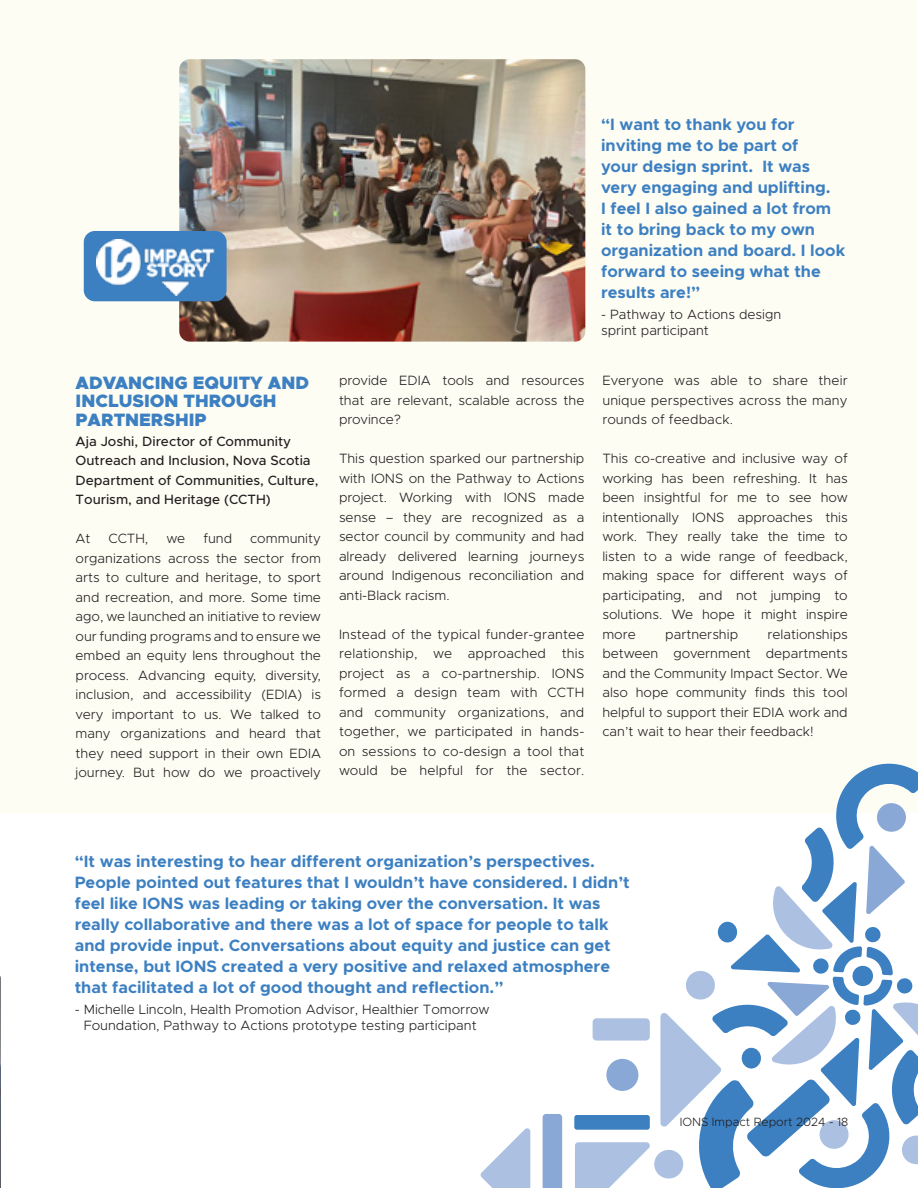
<style>
.page{position:relative;width:918px;height:1188px;background:#fff}
.page>*{position:absolute;margin:0;border:0;box-sizing:border-box;transform-origin:0 0}
.t1{font:900 18px/18.8px "Metropolis";color:#3d80c1}
.t2{font:700 16.5px/21px "Metropolis";color:#3d80c1}
.t3{font:300 13.5px/19.5px "Metropolis";color:#231f20;text-align:justify}
.t4{font:500 13.5px/19.5px "Metropolis";color:#231f20}
.t5{font:300 12px "Metropolis";color:#231f20}
</style>
<div class="page">
<div style="left:0;top:0;width:918px;height:812px;background:#fefdf4"></div>
<img style="left:179px;top:59px;width:406px;height:283px">
<div style="left:84px;top:231px;width:143px;height:70px;background:#3d80c1;border-radius:11px"></div>
<img style="left:96px;top:239px;width:133px;height:56px">
<div style="left:480px;top:759px;width:438px;height:429px;background:#fff"></div>
<svg style="left:480px;top:1128px;width:50px;height:60px"></svg>
<svg style="left:575px;top:759px;width:343px;height:429px"></svg>
<div style="left:574px;top:1115px;width:76px;height:15px;background:#3d80c1;border-radius:3px"></div>
<div style="left:593px;top:1018px;width:57px;height:23px;background:#acc0e2;border-radius:4px"></div>
<div style="left:606px;top:1059px;width:32px;height:32px;background:#89a8d6;border-radius:50%"></div>
<svg style="left:543px;top:1114px;width:19px;height:74px"></svg>
<img style="left:0;top:976px;width:1px;height:212px">
<p class="t1" style="left:76px;top:373px;width:235px">ADVANCING EQUITY AND<br>INCLUSION THROUGH<br>PARTNERSHIP</p>
<p class="t4" style="left:76px;top:432px;width:244px">Aja Joshi, Director of Community Outreach and Inclusion, Nova Scotia Department of Communities, Culture, Tourism, and Heritage (CCTH)</p>
<p class="t3" style="left:76px;top:529px;width:16px">At</p>
<p class="t3" style="left:109px;top:529px;width:41px">CCTH,</p>
<p class="t3" style="left:167px;top:529px;width:20px">we</p>
<p class="t3" style="left:203px;top:529px;width:30px">fund</p>
<p class="t3" style="left:76px;top:529px;width:247px;text-indent:175px">community organizations across the sector from arts to culture and heritage, to sport and recreation, and more. Some time ago, we launched an initiative to review our funding programs and to ensure we embed an equity lens throughout the process. Advancing equity, diversity, inclusion, and accessibility (EDIA) is very important to us. We talked to many organizations and heard that they need support in their own EDIA journey. But how do we proactively</p>
<p class="t3" style="left:339px;top:371px;width:247px">provide EDIA tools and resources that are relevant, scalable across the province?</p>
<p class="t3" style="left:339px;top:449px;width:247px">This question sparked our partnership with IONS on the Pathway to Actions project. Working with IONS made sense – they are recognized as a sector council by community and had already delivered learning journeys around Indigenous reconciliation and anti-Black racism.</p>
<p class="t3" style="left:339px;top:624px;width:247px">Instead of the typical funder-grantee relationship, we approached this project as a co-partnership. IONS formed a design team with CCTH and community organizations, and together, we participated in hands&shy;on sessions to co-design a tool that would be helpful for the sector.</p>
<p class="t2" style="left:601px;top:113px;width:246px">“I want to thank you for inviting me to be part of<br>your design sprint. It was very engaging and uplifting.<br>I feel I also gained a lot from it to bring back to my own organization and board. I look forward to seeing what the results are!”</p>
<p class="t3" style="left:601px;top:306px;width:182px;line-height:16.5px">- Pathway to Actions design sprint participant</p>
<p class="t3" style="left:602px;top:371px;width:247px">Everyone was able to share their unique perspectives across the many rounds of feedback.</p>
<p class="t3" style="left:602px;top:449px;width:247px">This co-creative and inclusive way of working has been refreshing. It has been insightful for me to see how intentionally IONS approaches this work. They really take the time to listen to a wide range of feedback, making space for different ways of participating, and not jumping to solutions. We hope it might inspire more</p>
<p class="t3" style="left:602px;top:624px;width:247px;text-indent:165px">relationships between government departments and the Community Impact Sector. We also hope community finds this tool helpful to support their EDIA work and can’t wait to hear their feedback!</p>
<p class="t3" style="left:665px;top:624px;width:74px">partnership</p>
<p class="t2" style="left:75px;top:850px;width:556px">“It was interesting to hear different organization’s perspectives.<br>People pointed out features that I wouldn’t have considered. I didn’t feel like IONS was leading or taking over the conversation. It was really collaborative and there was a lot of space for people to talk and provide input. Conversations about equity and justice can get intense, but IONS created a very positive and relaxed atmosphere that facilitated a lot of good thought and reflection.”</p>
<p class="t3" style="left:75px;top:1001px;width:416px;line-height:16.5px;text-align:center">- Michelle Lincoln, Health Promotion Advisor, Healthier Tomorrow<br>Foundation, Pathway to Actions prototype testing participant</p>
<p class="t5" style="left:680px;top:1115px;width:170px">IONS Impact Report 2024 - 18</p>
</div>
